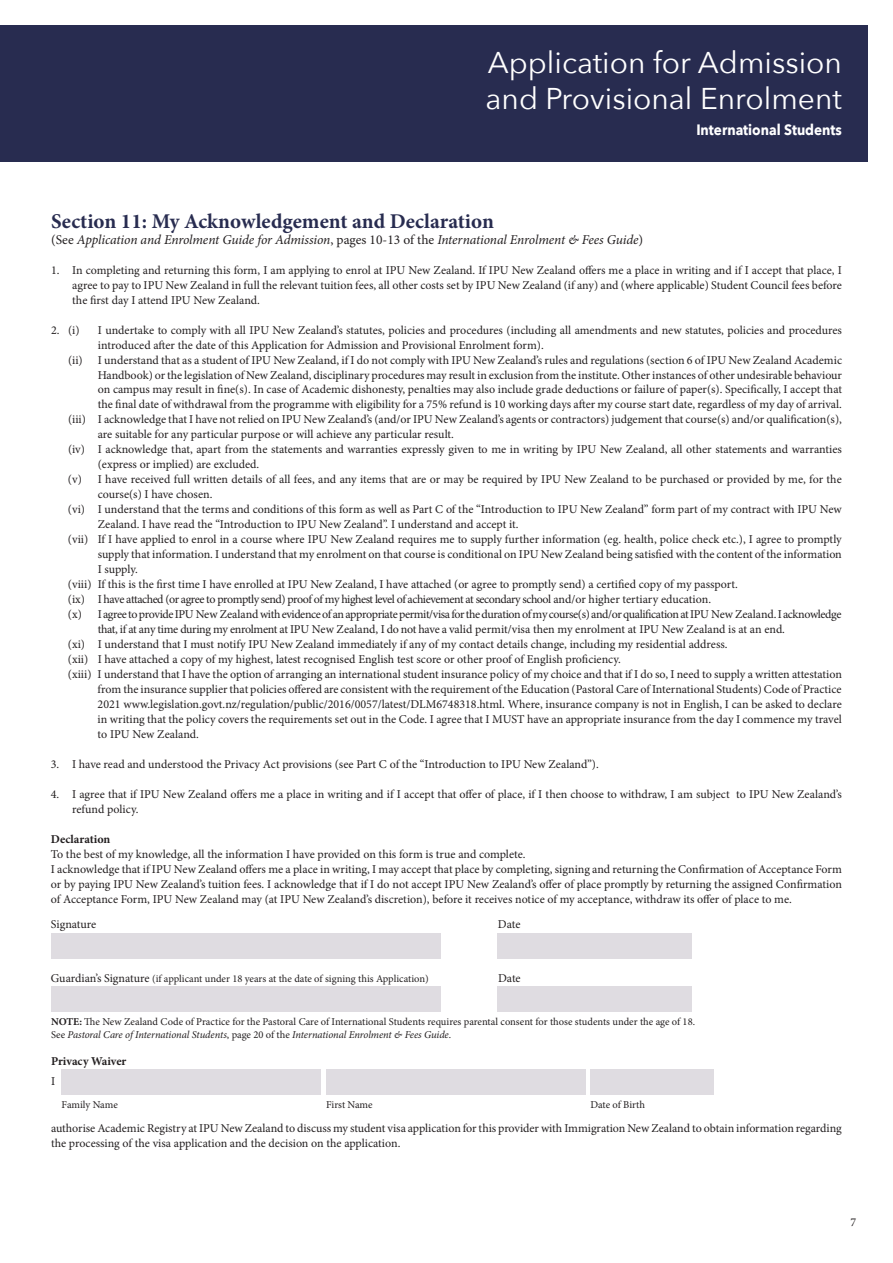
<style>
.page{position:relative;width:893px;height:1263px;background:#fff}
.page>*{position:absolute;margin:0;border:0;box-sizing:border-box;transform-origin:0 0}
.t1{font:30px/36px "Avenir Next";color:#fff}
.t2{font:700 21px "Minion Pro";color:#282c50}
.t3{font:700 15px "Avenir Next";color:#fff;scale:.9 1}
.t4{font:italic 13.5px "Minion Pro";letter-spacing:-.01em;color:#231f20}
.t5{font:12px/15px "Minion Pro";letter-spacing:-.005em;color:#231f20}
.t6{font:12px "Minion Pro";letter-spacing:-.035em;color:#231f20}
.t7{font:12px "Minion Pro";letter-spacing:-.04em;color:#231f20}
.t8{font:700 12px "Minion Pro";color:#231f20}
.t9{font:10.5px/12.6px "Minion Pro";letter-spacing:-.005em;color:#231f20}
.s1{font-style:normal}
.s2{font-size:12px}
.s3{font-weight:700}
.s4{font-style:italic}
</style>
<div class="page">
<div style="left:51px;top:987px;width:390px;height:25px;background:#dfdce1"></div>
<div style="left:51px;top:933px;width:390px;height:26px;background:#dfdce1"></div>
<div style="left:497px;top:933px;width:195px;height:26px;background:#dfdce1"></div>
<div style="left:497px;top:987px;width:195px;height:25px;background:#dfdce1"></div>
<div style="left:62px;top:1070px;width:259px;height:25px;background:#dfdce1"></div>
<div style="left:326px;top:1070px;width:260px;height:25px;background:#dfdce1"></div>
<div style="left:590px;top:1070px;width:124px;height:25px;background:#dfdce1"></div>
<div style="left:0;top:26px;width:867px;height:136px;background:#282c50"></div>
<h1 class="t1" style="left:486px;top:43px;width:358px">Application for Admission and Provisional Enrolment</h1>
<p class="t3" style="left:696px;top:117px;width:163px">International Students</p>
<h2 class="t2" style="left:51px;top:206px;width:444px">Section 11: My Acknowledgement and Declaration</h2>
<p class="t4" style="left:51px;top:231px;width:594px"><span class="s1">(See</span> Application and Enrolment Guide for Admission<span class="s1">, pages 10-13 of the</span> International Enrolment &amp; Fees Guide<span class="s1">)</span></p>
<p class="t5" style="left:72px;top:263px;width:771px;text-align:justify;text-indent:-21px">1. In completing and returning this form, I am applying to enrol at IPU New Zealand. If IPU New Zealand offers me a place in writing and if I accept that place, I agree to pay to IPU New Zealand in full the relevant tuition fees, all other costs set by IPU New Zealand (if any) and (where applicable) Student Council fees before the first day I attend IPU New Zealand.</p>
<p class="t5" style="left:51px;top:323px;width:30px">2. (i)</p>
<p class="t5" style="left:98px;top:323px;width:746px">I undertake to comply with all IPU New Zealand’s statutes, policies and procedures (including all amendments and new statutes, policies and procedures</p>
<p class="t5" style="left:98px;top:338px;width:447px">introduced after the date of this Application for Admission and Provisional Enrolment form).</p>
<p class="t5" style="left:68px;top:353px;width:775px">(ii) I understand that as a student of IPU New Zealand, if I do not comply with IPU New Zealand’s rules and regulations (section 6 of IPU New Zealand Academic</p>
<p class="t5" style="left:98px;top:367px;width:746px">Handbook) or the legislation of New Zealand, disciplinary procedures may result in exclusion from the institute. Other instances of other undesirable behaviour</p>
<p class="t5" style="left:98px;top:382px;width:746px">on campus may result in fine(s). In case of Academic dishonesty, penalties may also include grade deductions or failure of paper(s). Specifically, I accept that</p>
<p class="t5" style="left:98px;top:397px;width:746px">the final date of withdrawal from the programme with eligibility for a 75% refund is 10 working days after my course start date, regardless of my day of arrival.</p>
<p class="t5" style="left:68px;top:412px;width:775px">(iii) I acknowledge that I have not relied on IPU New Zealand’s (and/or IPU New Zealand’s agents or contractors) judgement that course(s) and/or qualification(s),</p>
<p class="t5" style="left:98px;top:427px;width:358px">are suitable for any particular purpose or will achieve any particular result.</p>
<p class="t5" style="left:68px;top:442px;width:775px">(iv) I acknowledge that, apart from the statements and warranties expressly given to me in writing by IPU New Zealand, all other statements and warranties</p>
<p class="t5" style="left:98px;top:457px;width:163px">(express or implied) are excluded.</p>
<p class="t5" style="left:68px;top:472px;width:775px">(v) I have received full written details of all fees, and any items that are or may be required by IPU New Zealand to be purchased or provided by me, for the</p>
<p class="t5" style="left:98px;top:487px;width:116px">course(s) I have chosen.</p>
<p class="t5" style="left:68px;top:502px;width:775px">(vi) I understand that the terms and conditions of this form as well as Part C of the “Introduction to IPU New Zealand” form part of my contract with IPU New</p>
<p class="t5" style="left:98px;top:517px;width:422px">Zealand. I have read the “Introduction to IPU New Zealand”. I understand and accept it.</p>
<p class="t5" style="left:68px;top:532px;width:775px">(vii) If I have applied to enrol in a course where IPU New Zealand requires me to supply further information (eg. health, police check etc.), I agree to promptly</p>
<p class="t5" style="left:98px;top:547px;width:746px">supply that information. I understand that my enrolment on that course is conditional on IPU New Zealand being satisfied with the content of the information</p>
<p class="t5" style="left:98px;top:562px;width:42px">I supply.</p>
<p class="t5" style="left:68px;top:577px;width:671px">(viii) If this is the first time I have enrolled at IPU New Zealand, I have attached (or agree to promptly send) a certified copy of my passport.</p>
<p class="t7" style="left:68px;top:591px;width:645px">(ix) I have attached (or agree to promptly send) proof of my highest level of achievement at secondary school and/or higher tertiary education.</p>
<p class="t6" style="left:68px;top:606px;width:775px">(x) I agree to provide IPU New Zealand with evidence of an appropriate permit/visa for the duration of my course(s) and/or qualification at IPU New Zealand. I acknowledge</p>
<p class="t5" style="left:98px;top:622px;width:689px">that, if at any time during my enrolment at IPU New Zealand, I do not have a valid permit/visa then my enrolment at IPU New Zealand is at an end.</p>
<p class="t5" style="left:68px;top:637px;width:661px">(xi) I understand that I must notify IPU New Zealand immediately if any of my contact details change, including my residential address.</p>
<p class="t5" style="left:68px;top:652px;width:554px">(xii) I have attached a copy of my highest, latest recognised English test score or other proof of English proficiency.</p>
<p class="t5" style="left:68px;top:667px;width:775px">(xiii) I understand that I have the option of arranging an international student insurance policy of my choice and that if I do so, I need to supply a written attestation</p>
<p class="t5" style="left:98px;top:682px;width:745px">from the insurance supplier that policies offered are consistent with the requirement of the Education (Pastoral Care of International Students) Code of Practice</p>
<p class="t5" style="left:98px;top:697px;width:746px">2021 www.legislation.govt.nz/regulation/public/2016/0057/latest/DLM6748318.html. Where, insurance company is not in English, I can be asked to declare</p>
<p class="t5" style="left:98px;top:712px;width:746px">in writing that the policy covers the requirements set out in the Code. I agree that I MUST have an appropriate insurance from the day I commence my travel</p>
<p class="t5" style="left:98px;top:727px;width:103px">to IPU New Zealand.</p>
<p class="t5" style="left:51px;top:757px;width:549px">3. I have read and understood the Privacy Act provisions (see Part C of the “Introduction to IPU New Zealand”).</p>
<p class="t5" style="left:72px;top:787px;width:771px;text-indent:-21px">4. I agree that if IPU New Zealand offers me a place in writing and if I accept that offer of place, if I then choose to withdraw, I am subject to IPU New Zealand’s refund policy.</p>
<p class="t8" style="left:51px;top:831px;width:61px">Declaration</p>
<p class="t5" style="left:51px;top:847px;width:792px">To the best of my knowledge, all the information I have provided on this form is true and complete.<br>I acknowledge that if IPU New Zealand offers me a place in writing, I may accept that place by completing, signing and returning the Confirmation of Acceptance Form or by paying IPU New Zealand’s tuition fees. I acknowledge that if I do not accept IPU New Zealand’s offer of place promptly by returning the assigned Confirmation of Acceptance Form, IPU New Zealand may (at IPU New Zealand’s discretion), before it receives notice of my acceptance, withdraw its offer of place to me.</p>
<p class="t5" style="left:51px;top:917px;width:47px">Signature</p>
<p class="t5" style="left:498px;top:917px;width:24px">Date</p>
<p class="t9" style="left:51px;top:973px;width:379px"><span class="s2">Guardian’s Signature</span> (if applicant under 18 years at the date of signing this Application)</p>
<p class="t5" style="left:498px;top:971px;width:24px">Date</p>
<p class="t9" style="left:51px;top:1015px;width:646px"><span class="s3">NOTE:</span> The New Zealand Code of Practice for the Pastoral Care of International Students requires parental consent for those students under the age of 18.<br>See <span class="s4">Pastoral Care of International Students</span>, page 20 of the <span class="s4">International Enrolment &amp; Fees Guide</span>.</p>
<p class="t8" style="left:51px;top:1053px;width:77px">Privacy Waiver</p>
<p class="t5" style="left:51px;top:1073px;width:6px">I</p>
<p class="t5" style="left:51px;top:1120px;width:792px">authorise Academic Registry at IPU New Zealand to discuss my student visa application for this provider with Immigration New Zealand to obtain information regarding the processing of the visa application and the decision on the application.</p>
<p class="t9" style="left:62px;top:1099px;width:58px">Family Name</p>
<p class="t9" style="left:326px;top:1099px;width:48px">First Name</p>
<p class="t9" style="left:590px;top:1099px;width:56px">Date of Birth</p>
<p class="t5" style="left:850px;top:1214px;width:7px">7</p>
</div>
